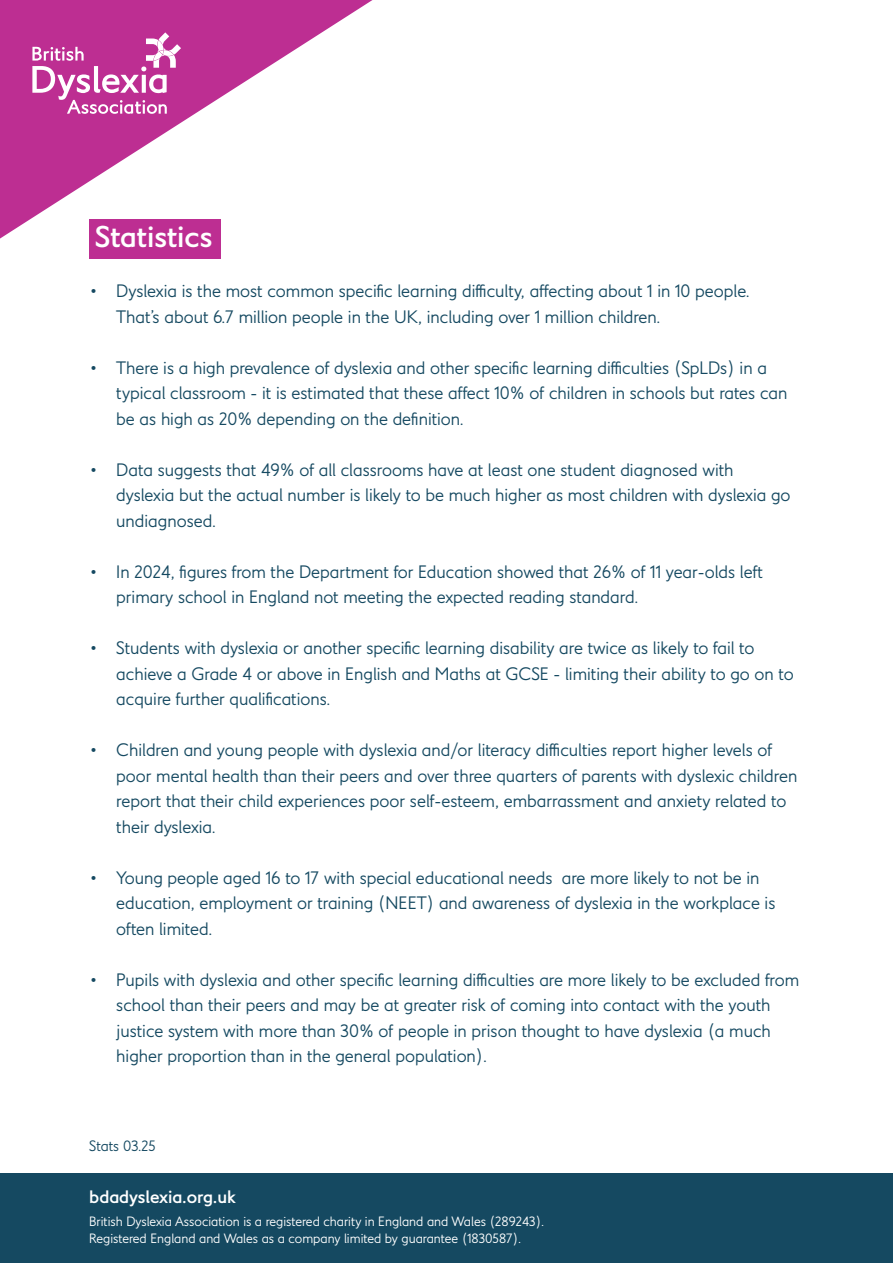
<style>
.page{position:relative;width:893px;height:1263px;background:#fff}
.page>*{position:absolute;margin:0;border:0;box-sizing:border-box;transform-origin:0 0}
.t1{font:700 30px "LDN Kono BDA";color:#fff}
.t2{font:500 18px/25.5px "LDN Kono BDA";color:#154961}
.t3{font:700 18px "LDN Kono BDA";color:#fff}
.t4{font:500 15px "LDN Kono BDA";color:#154961}
.t5{font:500 13.5px/16.2px "LDN Kono BDA";color:#fff}
</style>
<div class="page">
<div style="left:0;top:1174px;width:893px;height:89px;background:#154961"></div>
<svg style="left:0;top:0;width:372px;height:239px"></svg>
<svg style="left:32px;top:32px;width:149px;height:82px"></svg>
<div style="left:89px;top:219px;width:132px;height:39px;background:#bd2e92"></div>
<h1 class="t1" style="left:95px;top:219px;width:119px">Statistics</h1>
<p class="t2" style="left:116px;top:278px;width:635px;text-indent:-27px">• Dyslexia is the most common specific learning difficulty, affecting about 1 in 10 people.<br>That’s about 6.7 million people in the UK, including over 1 million children.</p>
<p class="t2" style="left:116px;top:355px;width:673px;text-indent:-27px">• There is a high prevalence of dyslexia and other specific learning difficulties (SpLDs) in a typical classroom - it is estimated that these affect 10% of children in schools but rates can be as high as 20% depending on the definition.</p>
<p class="t2" style="left:116px;top:457px;width:676px;text-indent:-27px">• Data suggests that 49% of all classrooms have at least one student diagnosed with dyslexia but the actual number is likely to be much higher as most children with dyslexia go undiagnosed.</p>
<p class="t2" style="left:116px;top:559px;width:648px;text-indent:-27px">• In 2024, figures from the Department for Education showed that 26% of 11 year-olds left primary school in England not meeting the expected reading standard.</p>
<p class="t2" style="left:116px;top:635px;width:679px;text-indent:-27px">• Students with dyslexia or another specific learning disability are twice as likely to fail to achieve a Grade 4 or above in English and Maths at GCSE - limiting their ability to go on to acquire further qualifications.</p>
<p class="t2" style="left:116px;top:737px;width:682px;text-indent:-27px">• Children and young people with dyslexia and/or literacy difficulties report higher levels of poor mental health than their peers and over three quarters of parents with dyslexic children report that their child experiences poor self-esteem, embarrassment and anxiety related to their dyslexia.</p>
<p class="t2" style="left:116px;top:865px;width:661px;text-indent:-27px">• Young people aged 16 to 17 with special educational needs are more likely to not be in education, employment or training (NEET) and awareness of dyslexia in the workplace is often limited.</p>
<p class="t2" style="left:116px;top:967px;width:684px;text-indent:-27px">• Pupils with dyslexia and other specific learning difficulties are more likely to be excluded from school than their peers and may be at greater risk of coming into contact with the youth justice system with more than 30% of people in prison thought to have dyslexia (a much higher proportion than in the general population).</p>
<p class="t4" style="left:89px;top:1137px;width:68px">Stats 03.25</p>
<p class="t3" style="left:89px;top:1186px;width:148px">bdadyslexia.org.uk</p>
<p class="t5" style="left:89px;top:1213px;width:456px">British Dyslexia Association is a registered charity in England and Wales (289243).<br>Registered England and Wales as a company limited by guarantee (1830587).</p>
</div>
